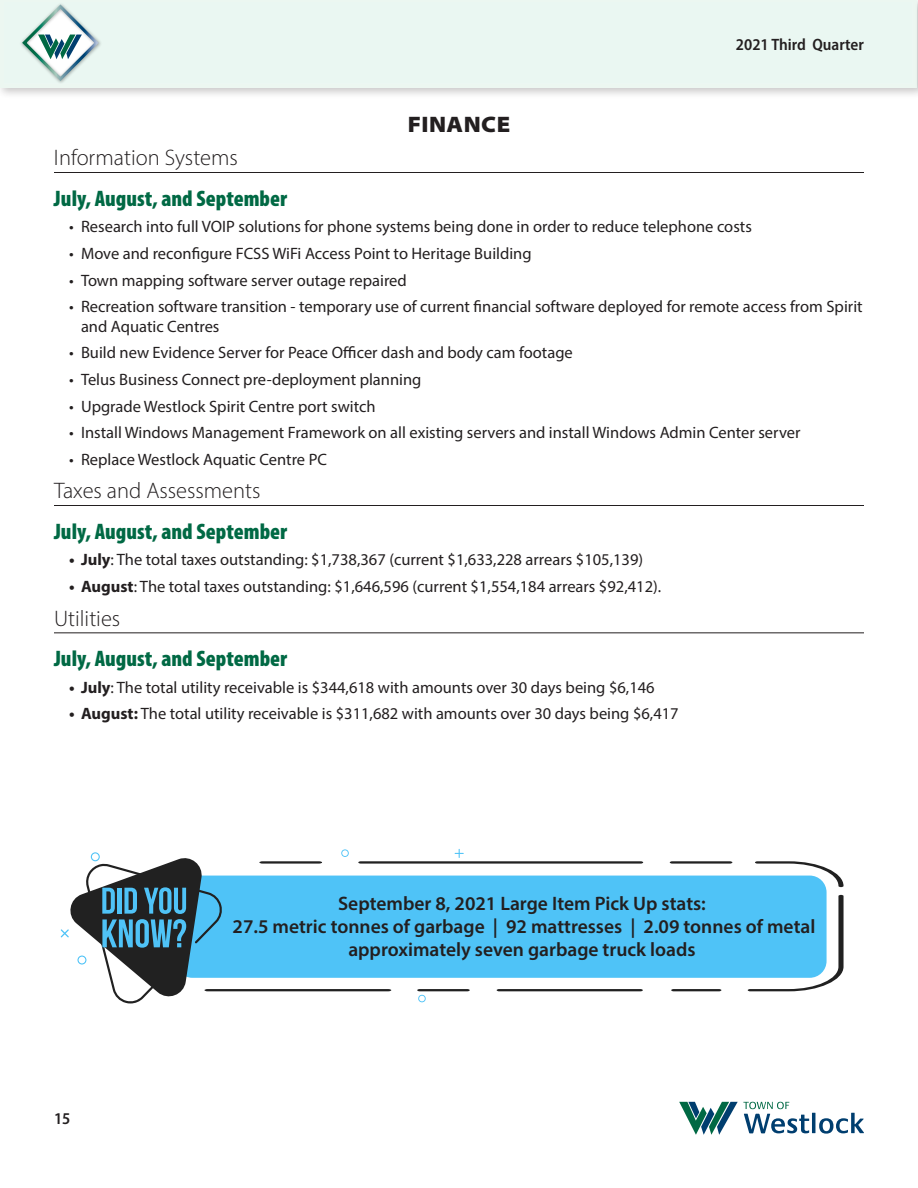
<style>
.page{position:relative;width:918px;height:1188px;background:#fff}
.page>*{position:absolute;margin:0;border:0;box-sizing:border-box;transform-origin:0 0}
.column_header{font:900 condensed 22.5px "Myriad Pro";color:#006944}
.span_all_left_rule_b{font:300 22.5px "Myriad Pro";color:#231f20}
.Section_header{font:900 semi-expanded 22.5px "Myriad Pro";letter-spacing:.02em;color:#231f20}
.DID_YOU_KNOW{font:600 19.5px/23.4px "Myriad Pro";color:#231f20;text-align:center}
.t1{font:16.5px/19.8px "Myriad Pro";color:#231f20}
.t2{font:600 semi-condensed 16.5px "Myriad Pro";color:#231f20}
.s1{font-weight:700}
</style>
<div class="page">
<hr style="left:812px;top:1113px;width:3px;height:20px;background:#003e6f">
<svg style="left:819px;top:1113px;width:45px;height:21px"></svg>
<svg style="left:679px;top:1102px;width:130px;height:33px"></svg>
<div style="left:0;top:0;width:918px;height:99px;background:#231f20;opacity:.25"></div>
<div style="left:0;top:0;width:917px;height:88px;background:#ecf7f1"></div>
<hr style="left:914px;top:0;width:4px;height:99px;background:#231f20;opacity:.25">
<svg style="left:21px;top:4px;width:80px;height:79px"></svg>
<hr style="left:54px;top:172px;width:810px;height:1px;background:#231f20">
<hr style="left:54px;top:505px;width:810px;height:1px;background:#231f20">
<hr style="left:54px;top:632px;width:810px;height:1px;background:#231f20">
<div style="left:176px;top:876px;width:651px;height:102px;background:#4fc3f7;border-radius:17px"></div>
<svg style="left:670px;top:861px;width:62px;height:3px"></svg>
<svg style="left:755px;top:861px;width:89px;height:26px"></svg>
<svg style="left:748px;top:895px;width:96px;height:96px"></svg>
<svg style="left:671px;top:989px;width:50px;height:2px"></svg>
<svg style="left:61px;top:849px;width:582px;height:154px"></svg>
<p class="Section_header" style="left:408px;top:109px;width:104px">FINANCE</p>
<p class="t2" style="left:736px;top:34px;width:130px">2021 Third Quarter</p>
<p class="span_all_left_rule_b" style="left:54px;top:144px;width:185px">Information Systems</p>
<p class="column_header" style="left:54px;top:184px;width:235px">July, August, and September</p>
<p class="t1" style="left:69px;top:217px;width:684px">• Research into full VOIP solutions for phone systems being done in order to reduce telephone costs</p>
<p class="t1" style="left:69px;top:243px;width:464px">• Move and reconfigure FCSS WiFi Access Point to Heritage Building</p>
<p class="t1" style="left:69px;top:270px;width:339px">• Town mapping software server outage repaired</p>
<p class="t1" style="left:81px;top:296px;width:783px;text-indent:-12px">• Recreation software transition - temporary use of current financial software deployed for remote access from Spirit and Aquatic Centres</p>
<p class="t1" style="left:69px;top:343px;width:505px">• Build new Evidence Server for Peace Officer dash and body cam footage</p>
<p class="t1" style="left:69px;top:369px;width:354px">• Telus Business Connect pre-deployment planning</p>
<p class="t1" style="left:69px;top:396px;width:308px">• Upgrade Westlock Spirit Centre port switch</p>
<p class="t1" style="left:69px;top:422px;width:733px">• Install Windows Management Framework on all existing servers and install Windows Admin Center server</p>
<p class="t1" style="left:69px;top:449px;width:260px">• Replace Westlock Aquatic Centre PC</p>
<p class="span_all_left_rule_b" style="left:54px;top:477px;width:208px">Taxes and Assessments</p>
<p class="column_header" style="left:54px;top:517px;width:235px">July, August, and September</p>
<p class="t1" style="left:69px;top:550px;width:576px"><span class="s1">• July</span>: The total taxes outstanding: $1,738,367 (current $1,633,228 arrears $105,139)</p>
<p class="t1" style="left:69px;top:576px;width:592px"><span class="s1">• August</span>: The total taxes outstanding: $1,646,596 (current $1,554,184 arrears $92,412).</p>
<p class="span_all_left_rule_b" style="left:54px;top:605px;width:68px">Utilities</p>
<p class="column_header" style="left:54px;top:644px;width:235px">July, August, and September</p>
<p class="t1" style="left:69px;top:677px;width:587px"><span class="s1">• July</span>: The total utility receivable is $344,618 with amounts over 30 days being $6,146</p>
<p class="t1" style="left:69px;top:704px;width:611px"><span class="s1">• August:</span> The total utility receivable is $311,682 with amounts over 30 days being $6,417</p>
<p class="t2" style="left:54px;top:1109px;width:18px">15</p>
<p class="DID_YOU_KNOW" style="left:233px;top:891px;width:584px">September 8, 2021 Large Item Pick Up stats:<br>27.5 metric tonnes of garbage | 92 mattresses | 2.09 tonnes of metal approximately seven garbage truck loads</p>
</div>
